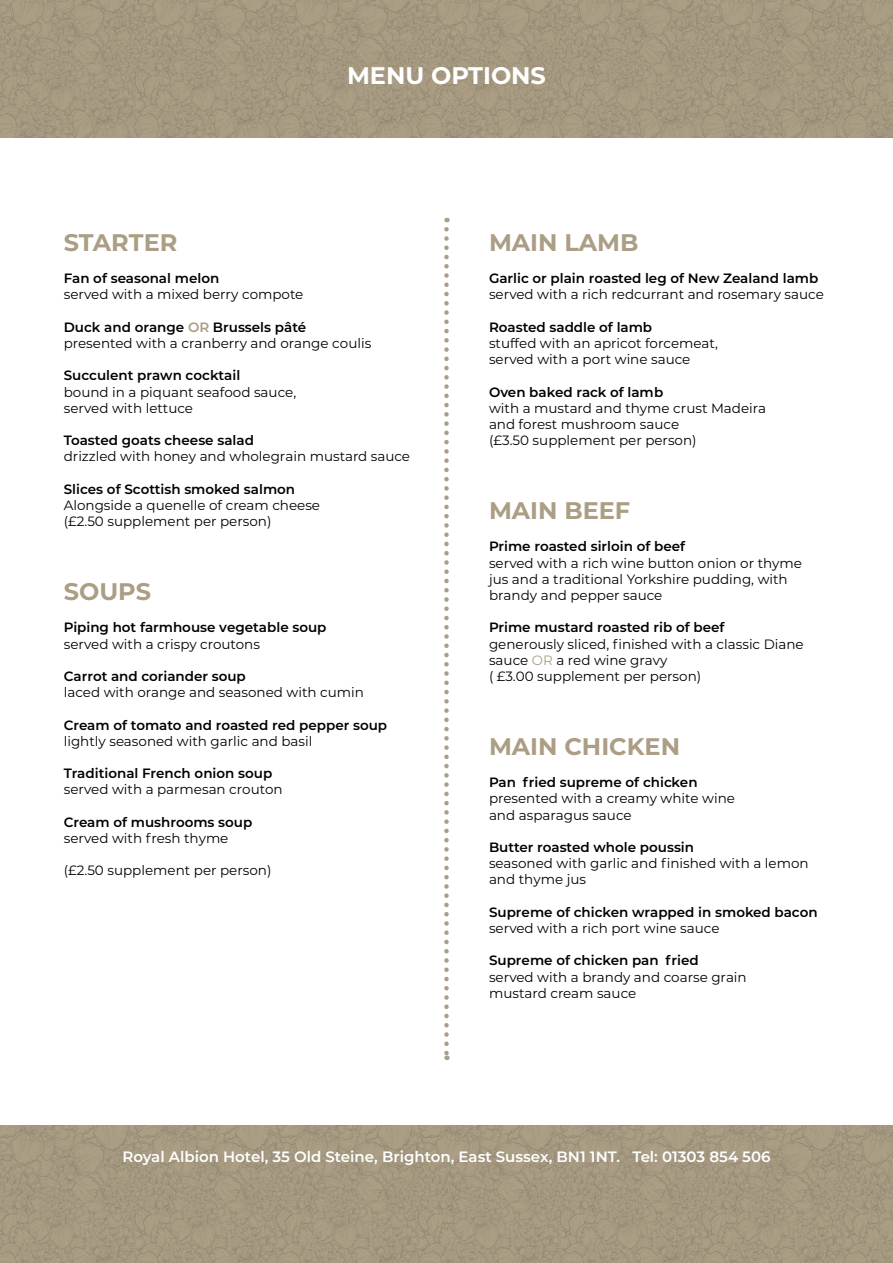
<style>
.page{position:relative;width:893px;height:1263px;background:#fff}
.page>*{position:absolute;margin:0;border:0;box-sizing:border-box;transform-origin:0 0}
.t1{font:700 24px "Montserrat";color:#ab9e85}
.t2{font:700 24px "Montserrat";color:#fff}
.t3{font:600 15px "Montserrat";color:#fff}
.t4{font:13.5px/16.2px "Montserrat";color:#000}
.t5{font:600 13.5px "Montserrat";color:#000}
.s1{font-weight:600}
.s2{font-weight:600;color:#ab9e85}
.s3{color:#ab9e85}
</style>
<div class="page">
<img style="left:0;top:0;width:893px;height:137px">
<img style="left:0;top:1126px;width:893px;height:137px">
<svg style="left:444px;top:229px;width:5px;height:831px"></svg>
<h1 class="t2" style="left:347px;top:58px;width:200px">MENU OPTIONS</h1>
<h1 class="t1" style="left:64px;top:225px;width:115px">STARTER</h1>
<p class="t5" style="left:64px;top:269px;width:157px">Fan of seasonal melon</p>
<p class="t4" style="left:64px;top:286px;width:241px">served with a mixed berry compote</p>
<p class="t4" style="left:64px;top:318px;width:309px"><span class="s1">Duck and orange</span> <span class="s2">OR</span> <span class="s1">Brussels pâté </span>presented with a cranberry and orange coulis</p>
<p class="t5" style="left:64px;top:366px;width:178px">Succulent prawn cocktail</p>
<p class="t4" style="left:64px;top:383px;width:234px">bound in a piquant seafood sauce, served with lettuce</p>
<p class="t5" style="left:64px;top:431px;width:192px">Toasted goats cheese salad</p>
<p class="t4" style="left:64px;top:448px;width:348px">drizzled with honey and wholegrain mustard sauce</p>
<p class="t5" style="left:64px;top:479px;width:233px">Slices of Scottish smoked salmon</p>
<p class="t4" style="left:64px;top:497px;width:258px">Alongside a quenelle of cream cheese (£2.50 supplement per person)</p>
<h1 class="t1" style="left:64px;top:574px;width:89px">SOUPS</h1>
<p class="t5" style="left:64px;top:618px;width:264px">Piping hot farmhouse vegetable soup</p>
<p class="t4" style="left:64px;top:635px;width:198px">served with a crispy croutons</p>
<p class="t5" style="left:64px;top:667px;width:184px">Carrot and coriander soup</p>
<p class="t4" style="left:64px;top:684px;width:302px">laced with orange and seasoned with cumin</p>
<p class="t5" style="left:64px;top:715px;width:325px">Cream of tomato and roasted red pepper soup</p>
<p class="t4" style="left:64px;top:732px;width:250px">lightly seasoned with garlic and basil</p>
<p class="t5" style="left:64px;top:764px;width:210px">Traditional French onion soup</p>
<p class="t4" style="left:64px;top:781px;width:220px">served with a parmesan crouton</p>
<p class="t5" style="left:64px;top:812px;width:190px">Cream of mushrooms soup</p>
<p class="t4" style="left:64px;top:830px;width:166px">served with fresh thyme</p>
<p class="t4" style="left:64px;top:862px;width:209px">(£2.50 supplement per person)</p>
<h1 class="t1" style="left:489px;top:225px;width:151px">MAIN LAMB</h1>
<p class="t5" style="left:489px;top:269px;width:331px">Garlic or plain roasted leg of New Zealand lamb</p>
<p class="t4" style="left:489px;top:286px;width:336px">served with a rich redcurrant and rosemary sauce</p>
<p class="t5" style="left:489px;top:317px;width:165px">Roasted saddle of lamb</p>
<p class="t4" style="left:489px;top:335px;width:230px">stuffed with an apricot forcemeat, served with a port wine sauce</p>
<p class="t5" style="left:489px;top:382px;width:176px">Oven baked rack of lamb</p>
<p class="t4" style="left:489px;top:399px;width:279px">with a mustard and thyme crust Madeira and forest mushroom sauce<br>(£3.50 supplement per person)</p>
<h1 class="t1" style="left:489px;top:493px;width:143px">MAIN BEEF</h1>
<p class="t5" style="left:489px;top:537px;width:198px">Prime roasted sirloin of beef</p>
<p class="t4" style="left:489px;top:554px;width:314px">served with a rich wine button onion or thyme jus and a traditional Yorkshire pudding, with brandy and pepper sauce</p>
<p class="t5" style="left:489px;top:618px;width:237px">Prime mustard roasted rib of beef</p>
<p class="t4" style="left:489px;top:635px;width:316px">generously sliced, finished with a classic Diane sauce <span class="s3">OR</span> a red wine gravy<br>( £3.00 supplement per person)</p>
<h1 class="t1" style="left:489px;top:729px;width:193px">MAIN CHICKEN</h1>
<p class="t5" style="left:489px;top:773px;width:210px">Pan fried supreme of chicken</p>
<p class="t4" style="left:489px;top:790px;width:247px">presented with a creamy white wine and asparagus sauce</p>
<p class="t5" style="left:489px;top:838px;width:207px">Butter roasted whole poussin</p>
<p class="t4" style="left:489px;top:855px;width:321px">seasoned with garlic and finished with a lemon and thyme jus</p>
<p class="t5" style="left:489px;top:902px;width:330px">Supreme of chicken wrapped in smoked bacon</p>
<p class="t4" style="left:489px;top:920px;width:232px">served with a rich port wine sauce</p>
<p class="t5" style="left:489px;top:951px;width:211px">Supreme of chicken pan fried</p>
<p class="t4" style="left:489px;top:968px;width:259px">served with a brandy and coarse grain mustard cream sauce</p>
<p class="t3" style="left:122px;top:1146px;width:650px">Royal Albion Hotel, 35 Old Steine, Brighton, East Sussex, BN1 1NT. Tel: 01303 854 506</p>
</div>
